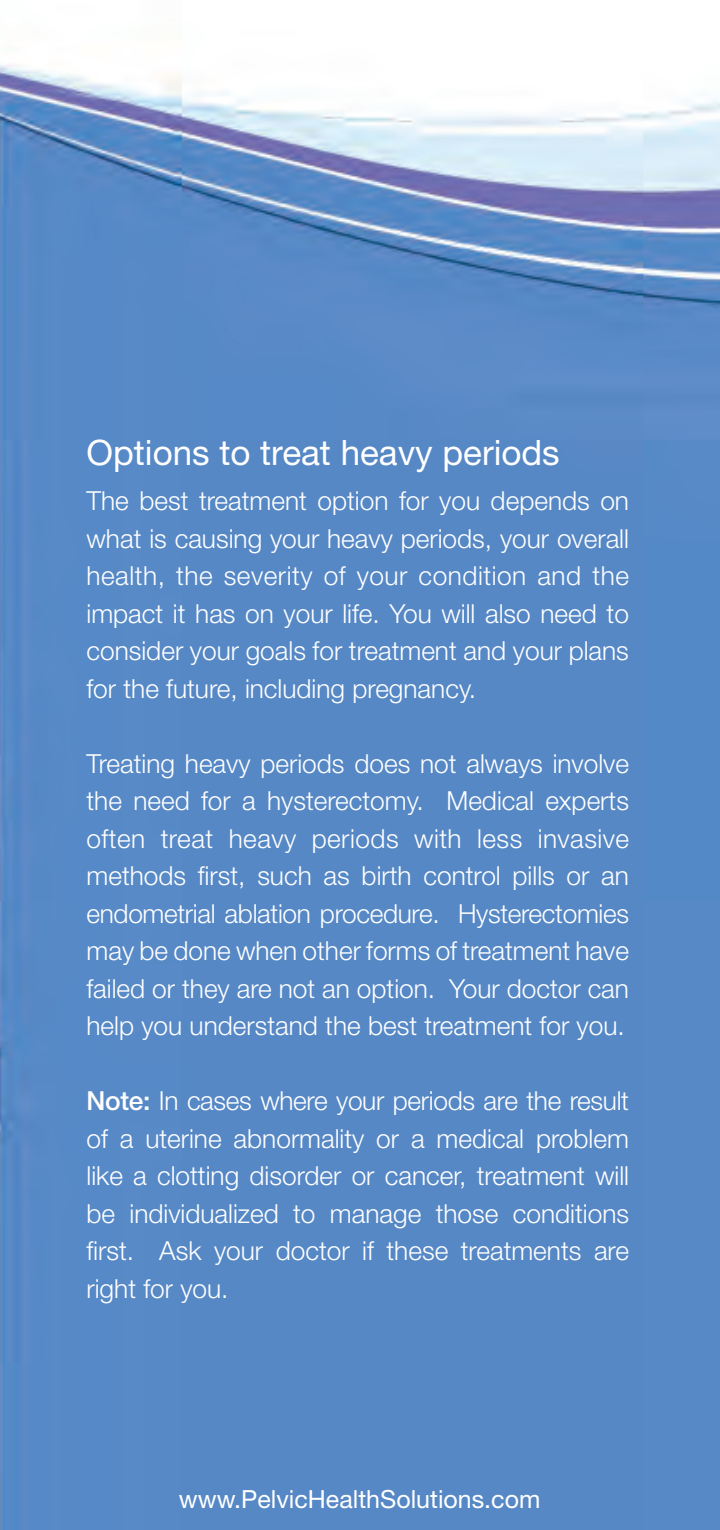
<style>
.page{position:relative;width:720px;height:1530px;background:#fff}
.page>*{position:absolute;margin:0;border:0;box-sizing:border-box;transform-origin:0 0}
.t1{font:35px "Helvetica Neue";color:#fff}
.t2{font:300 26.25px/37.5px "Helvetica Neue";color:#fff;text-align:justify}
.t3{font:25px "Helvetica Neue";color:#fff}
.s1{font-weight:500}
</style>
<div class="page">
<img style="left:0;top:64px;width:720px;height:1466px">
<h1 class="t1" style="left:87px;top:440px;width:475px">Options to treat heavy periods</h1>
<p class="t2" style="left:87px;top:484px;width:544px">The best treatment option for you depends on what is causing your heavy periods, your overall health, the severity of your condition and the impact it has on your life. You will also need to consider your goals for treatment and your plans for the future, including pregnancy.</p>
<p class="t2" style="left:87px;top:747px;width:544px">Treating heavy periods does not always involve the need for a hysterectomy. Medical experts often treat heavy periods with less invasive methods first, such as birth control pills or an endometrial ablation procedure. Hysterectomies may be done when other forms of treatment have failed or they are not an option. Your doctor can help you understand the best treatment for you.</p>
<p class="t2" style="left:87px;top:1085px;width:544px"><span class="s1">Note:</span> In cases where your periods are the result of a uterine abnormality or a medical problem like a clotting disorder or cancer, treatment will be individualized to manage those conditions first. Ask your doctor if these treatments are right for you.</p>
<p class="t3" style="left:179px;top:1490px;width:363px">www.PelvicHealthSolutions.com</p>
</div>
